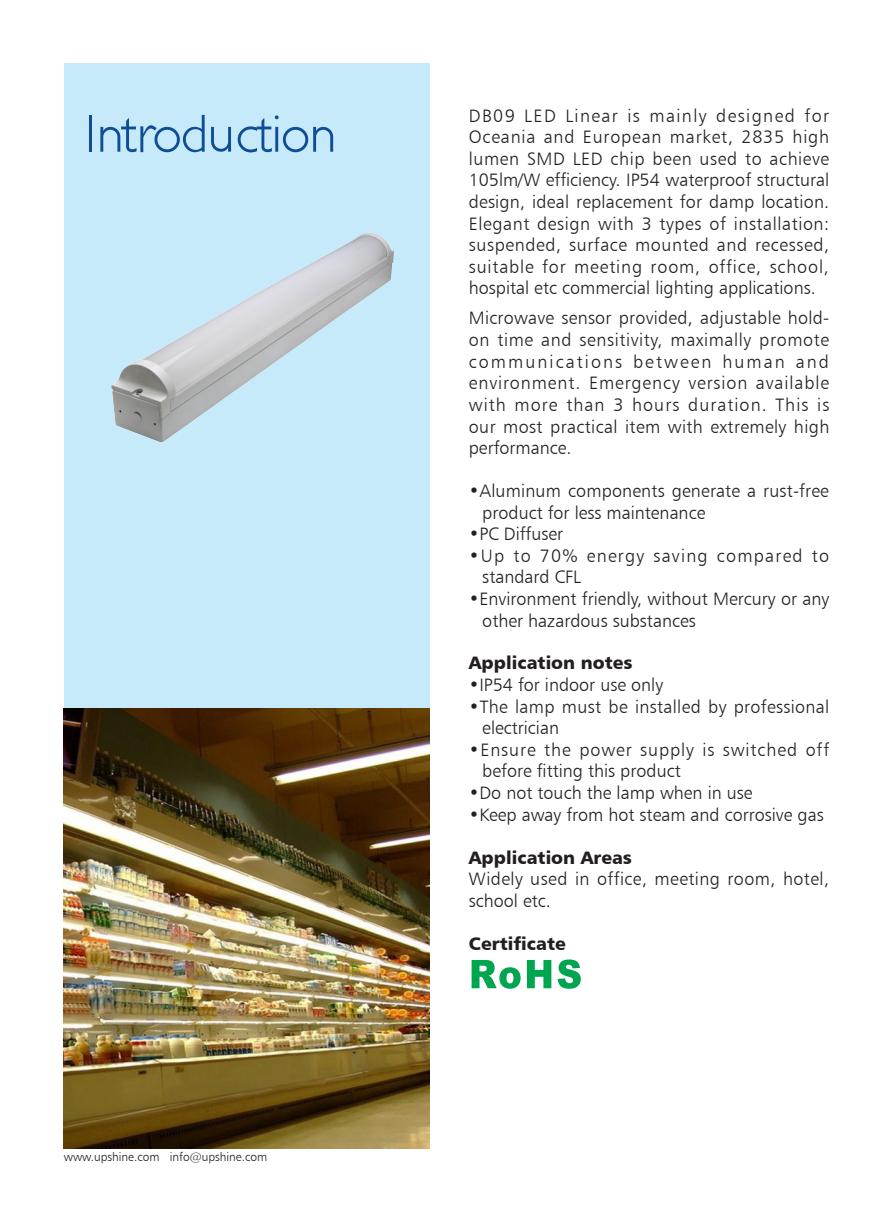
<style>
.page{position:relative;width:893px;height:1212px;background:#fff}
.page>*{position:absolute;margin:0;border:0;box-sizing:border-box;transform-origin:0 0}
.大标{font:54px "Junien Light Tryout";color:#0f4d96}
.正文{font:18px/21.6px "Humanist 777 BT Light B";color:#231f20;text-align:justify}
.正文-2{font:18px/21.6px "Humanist 777 BT Light B";letter-spacing:.05em;color:#231f20}
.正文-3{font:18px/21.6px "Humanist 777 BT Light B";letter-spacing:.02em;color:#231f20}
.正文-4{font:18px/21.6px "Humanist 777 BT Light B";letter-spacing:.025em;color:#231f20}
.正文小标{font:18px "Humanist 777 BT Black B";color:#231f20}
.正文-5{font:18px/21.6px "Humanist 777 BT Light B";letter-spacing:.07em;color:#231f20}
.单元格{font:12px "Humanist 777 BT Light B";color:#231f20}
</style>
<div class="page">
<div style="left:64px;top:64px;width:365px;height:1084px;background:#c6eafa"></div>
<img style="left:64px;top:708px;width:365px;height:440px">
<img style="left:111px;top:233px;width:283px;height:210px">
<svg style="left:472px;top:959px;width:109px;height:30px"></svg>
<p class="大标" style="left:85px;top:100px;width:253px">Introduction</p>
<p class="单元格" style="left:64px;top:1149px;width:205px">www.upshine.com info@upshine.com</p>
<p class="正文" style="left:469px;top:104px;width:362px">DB09 LED Linear is mainly designed for Oceania and European market, 2835 high lumen SMD LED chip been used to achieve 105lm/W efficiency. IP54 waterproof structural design, ideal replacement for damp location.<br>Elegant design with 3 types of installation: suspended, surface mounted and recessed, suitable for meeting room, office, school, hospital etc commercial lighting applications.</p>
<p class="正文" style="left:469px;top:307px;width:362px">Microwave sensor provided, adjustable hold&shy;on time and sensitivity, maximally promote communications between human and environment. Emergency version available with more than 3 hours duration. This is our most practical item with extremely high performance.</p>
<p class="正文" style="left:482px;top:480px;width:348px;text-indent:-14px">•Aluminum components generate a rust-free product for less maintenance</p>
<p class="正文" style="left:469px;top:523px;width:96px">•PC Diffuser</p>
<p class="正文-5" style="left:482px;top:544px;width:348px;text-indent:-14px">•Up to 70% energy saving compared to standard CFL</p>
<p class="正文" style="left:482px;top:588px;width:348px;text-indent:-14px">•Environment friendly, without Mercury or any other hazardous substances</p>
<p class="正文小标" style="left:469px;top:652px;width:165px">Application notes</p>
<p class="正文" style="left:469px;top:674px;width:196px">•IP54 for indoor use only</p>
<p class="正文-3" style="left:482px;top:695px;width:349px;text-indent:-14px">•The lamp must be installed by professional electrician</p>
<p class="正文-2" style="left:482px;top:738px;width:348px;text-indent:-14px">•Ensure the power supply is switched off before fitting this product</p>
<p class="正文" style="left:469px;top:782px;width:285px">•Do not touch the lamp when in use</p>
<p class="正文" style="left:469px;top:803px;width:356px">•Keep away from hot steam and corrosive gas</p>
<p class="正文小标" style="left:469px;top:846px;width:165px">Application Areas</p>
<p class="正文-4" style="left:469px;top:868px;width:362px">Widely used in office, meeting room, hotel, school etc.</p>
<p class="正文小标" style="left:469px;top:932px;width:99px">Certificate</p>
</div>
